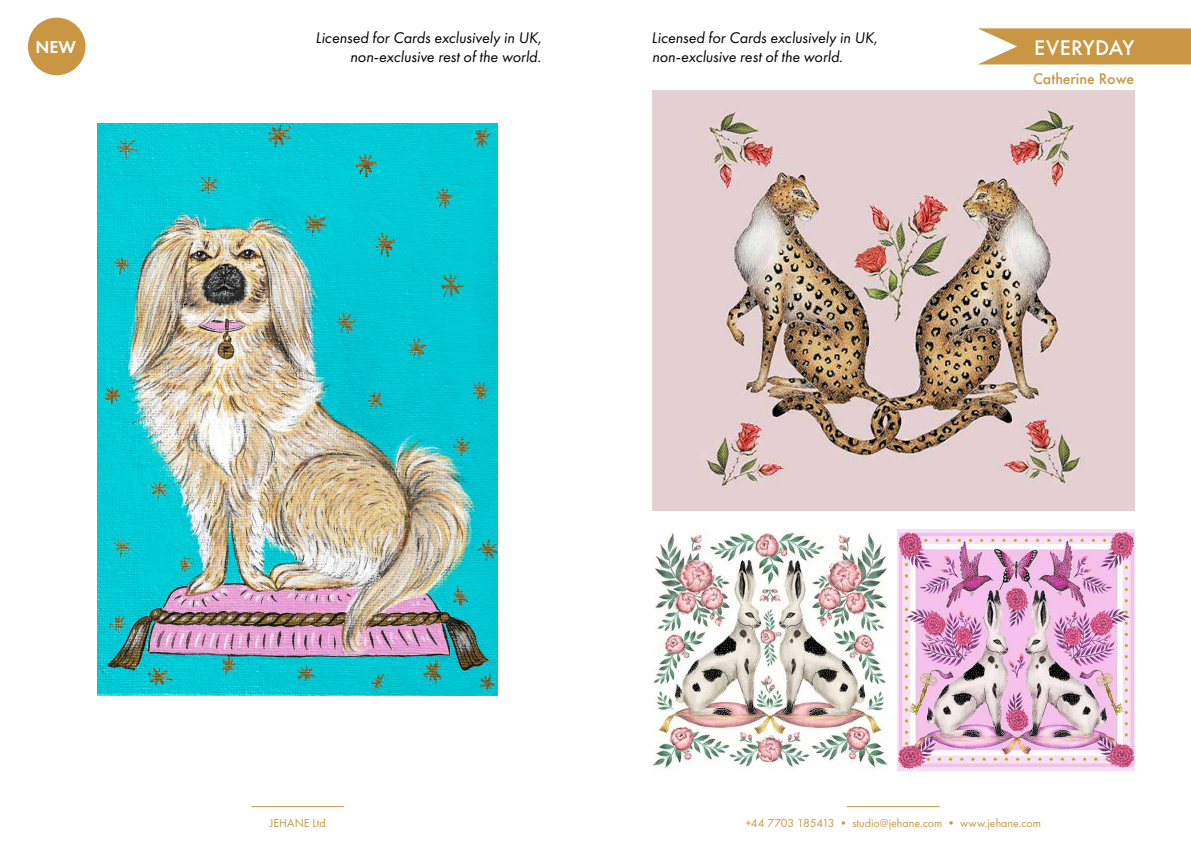
<style>
.page{position:relative;width:1191px;height:842px;background:#fff}
.page>*{position:absolute;margin:0;border:0;box-sizing:border-box;transform-origin:0 0}
.t1{font:500 22px "Futura PT";letter-spacing:.02em;color:#fff}
.t2{font:600 18px "Futura PT";color:#fff}
.t3{font:italic 16px/19.2px "Futura PT";letter-spacing:-.005em;color:#000}
.t4{font:500 16px "Futura PT";color:#c99744}
.t5{font:12px "Futura PT";color:#c99744}
</style>
<div class="page">
<div style="left:28px;top:18px;width:57px;height:57px;background:#c99744;border-radius:50%"></div>
<hr style="left:847px;top:806px;width:92px;height:1px;background:#c4944c">
<hr style="left:251px;top:806px;width:93px;height:1px;background:#c4944c">
<svg style="left:978px;top:28px;width:213px;height:36px;background:#cea157"></svg>
<img style="left:652px;top:91px;width:482px;height:420px">
<img style="left:652px;top:532px;width:236px;height:237px">
<img style="left:897px;top:530px;width:237px;height:241px">
<img style="left:98px;top:123px;width:400px;height:573px">
<p class="t2" style="left:36px;top:36px;width:42px">NEW</p>
<p class="t3" style="left:316px;top:28px;width:227px;text-align:right">Licensed for Cards exclusively in UK, non-exclusive rest of the world.</p>
<p class="t3" style="left:651px;top:28px;width:227px">Licensed for Cards exclusively in UK, non-exclusive rest of the world.</p>
<h1 class="t1" style="left:1034px;top:34px;width:102px">EVERYDAY</h1>
<p class="t4" style="left:1033px;top:69px;width:103px">Catherine Rowe</p>
<p class="t5" style="left:270px;top:816px;width:58px">JEHANE Ltd</p>
<p class="t5" style="left:745px;top:816px;width:297px">+44 7703 185413 • studio@jehane.com • www.jehane.com</p>
</div>
